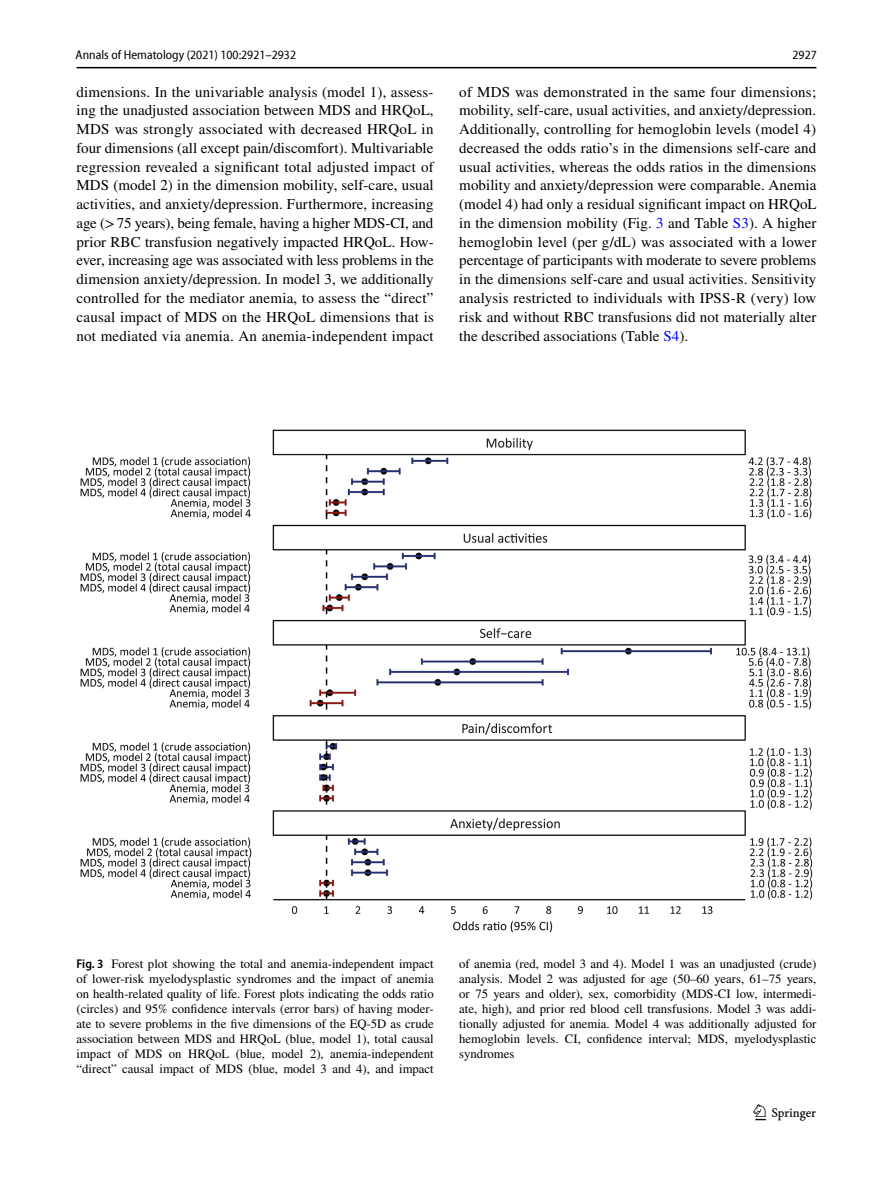
<style>
.page{position:relative;width:893px;height:1187px;background:#fff}
.page>*{position:absolute;margin:0;border:0;box-sizing:border-box;transform-origin:0 0}
.t1{font:22.5px "Springnew Regular 3";color:#000}
.t2{font:15px/18.8px "STIX";letter-spacing:.015em;color:#000;text-align:justify}
.t3{font:12.75px/15px "STIX";color:#000;text-align:justify}
.t4{font:semi-condensed 12.75px "Myriad Pro Unic";color:#000}
.s1{color:#00f}
.s2{font-family:"Myriad Pro";font-weight:600;font-stretch:semi-condensed}
</style>
<div class="page">
<hr style="left:77px;top:67px;width:739px;height:1px;background:#000">
<img style="left:81px;top:430px;width:731px;height:502px">
<p class="t4" style="left:76px;top:50px;width:222px">Annals of Hematology (2021) 100:2921–2932</p>
<p class="t4" style="left:793px;top:50px;width:26px">2927</p>
<p class="t2" style="left:77px;top:83px;width:359px">dimensions. In the univariable analysis (model 1), assess&shy;ing the unadjusted association between MDS and HRQoL, MDS was strongly associated with decreased HRQoL in four dimensions (all except pain/discomfort). Multivariable regression revealed a significant total adjusted impact of MDS (model 2) in the dimension mobility, self-care, usual activities, and anxiety/depression. Furthermore, increasing age (&gt;75 years), being female, having a higher MDS-CI, and prior RBC transfusion negatively impacted HRQoL. How&shy;ever, increasing age was associated with less problems in the dimension anxiety/depression. In model 3, we additionally controlled for the mediator anemia, to assess the “direct” causal impact of MDS on the HRQoL dimensions that is not mediated via anemia. An anemia-independent impact</p>
<p class="t2" style="left:459px;top:83px;width:359px">of MDS was demonstrated in the same four dimensions; mobility, self-care, usual activities, and anxiety/depression.<br>Additionally, controlling for hemoglobin levels (model 4) decreased the odds ratio’s in the dimensions self-care and usual activities, whereas the odds ratios in the dimensions mobility and anxiety/depression were comparable. Anemia (model 4) had only a residual significant impact on HRQoL in the dimension mobility (Fig. <span class="s1">3</span> and Table <span class="s1">S3</span>). A higher hemoglobin level (per g/dL) was associated with a lower percentage of participants with moderate to severe problems in the dimensions self-care and usual activities. Sensitivity analysis restricted to individuals with IPSS-R (very) low risk and without RBC transfusions did not materially alter the described associations (Table <span class="s1">S4</span>).</p>
<p class="t3" style="left:77px;top:956px;width:359px"><span class="s2">Fig. 3</span> Forest plot showing the total and anemia-independent impact of lower-risk myelodysplastic syndromes and the impact of anemia on health-related quality of life. Forest plots indicating the odds ratio (circles) and 95% confidence intervals (error bars) of having moder&shy;ate to severe problems in the five dimensions of the EQ-5D as crude association between MDS and HRQoL (blue, model 1), total causal impact of MDS on HRQoL (blue, model 2), anemia-independent “direct” causal impact of MDS (blue, model 3 and 4), and impact</p>
<p class="t3" style="left:459px;top:956px;width:359px">of anemia (red, model 3 and 4). Model 1 was an unadjusted (crude) analysis. Model 2 was adjusted for age (50–60 years, 61–75 years, or 75 years and older), sex, comorbidity (MDS-CI low, intermedi&shy;ate, high), and prior red blood cell transfusions. Model 3 was addi&shy;tionally adjusted for anemia. Model 4 was additionally adjusted for hemoglobin levels. CI, confidence interval; MDS, myelodysplastic syndromes</p>
<h1 class="t1" style="left:755px;top:1104px;width:62px">1 3</h1>
</div>
